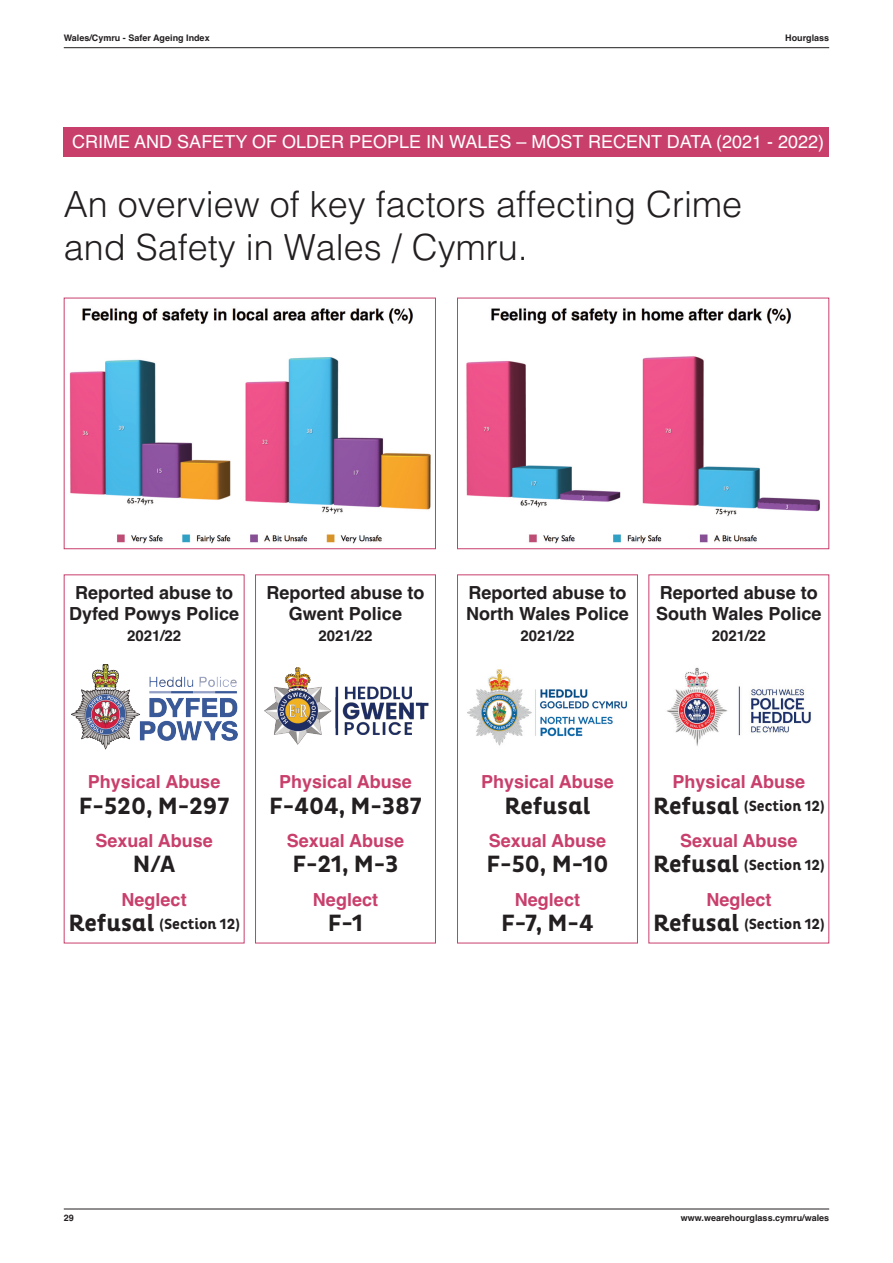
<style>
.page{position:relative;width:893px;height:1263px;background:#fff}
.page>*{position:absolute;margin:0;border:0;box-sizing:border-box;transform-origin:0 0}
.t1{font:300 36px/43.2px "Helvetica";color:#231f20}
.t2{font:700 24px "Pluto Cond";color:#231f20}
.t3{font:700 18px "Helvetica";color:#c93f6c}
.t4{font:700 18px/21px "Helvetica";color:#231f20;text-align:center}
.t5{font:18px "Helvetica";color:#fff}
.t6{font:700 15px "Pluto Cond";color:#231f20}
.t7{font:700 15px "Helvetica";color:#231f20}
.t8{font:700 9px "Helvetica";color:#231f20}
.s1{font-size:24px}
</style>
<div class="page">
<hr style="left:64px;top:47px;width:765px;height:1px;background:#231f20">
<hr style="left:64px;top:1209px;width:765px;height:1px;background:#231f20">
<img style="left:69px;top:308px;width:362px;height:236px">
<div style="left:64px;top:298px;width:372px;height:251px;border:1px solid #c93f6c"></div>
<div style="left:64px;top:128px;width:765px;height:29px;background:#c93f6c"></div>
<img style="left:466px;top:308px;width:354px;height:236px">
<div style="left:457px;top:298px;width:372px;height:251px;border:1px solid #c93f6c"></div>
<img style="left:71px;top:664px;width:166px;height:85px">
<div style="left:255px;top:574px;width:181px;height:369px;border:1px solid #c93f6c"></div>
<img style="left:264px;top:667px;width:164px;height:78px">
<div style="left:457px;top:574px;width:181px;height:369px;border:1px solid #c93f6c"></div>
<img style="left:467px;top:669px;width:160px;height:77px">
<img style="left:667px;top:667px;width:144px;height:79px">
<p class="t8" style="left:64px;top:33px;width:147px">Wales/Cymru - Safer Ageing Index</p>
<p class="t8" style="left:785px;top:33px;width:46px">Hourglass</p>
<p class="t5" style="left:72px;top:131px;width:753px">CRIME AND SAFETY OF OLDER PEOPLE IN WALES – MOST RECENT DATA (2021 - 2022)</p>
<h1 class="t1" style="left:64px;top:180px;width:680px">An overview of key factors affecting Crime and Safety in Wales / Cymru.</h1>
<p class="t4" style="left:69px;top:582px;width:172px">Reported abuse to<br>Dyfed Powys Police</p>
<p class="t7" style="left:127px;top:627px;width:56px">2021/22</p>
<p class="t4" style="left:266px;top:582px;width:160px">Reported abuse to<br>Gwent Police</p>
<p class="t7" style="left:318px;top:627px;width:56px">2021/22</p>
<p class="t4" style="left:466px;top:582px;width:164px;text-align:left">Reported abuse to<br>North Wales Police</p>
<p class="t7" style="left:520px;top:627px;width:56px">2021/22</p>
<p class="t4" style="left:656px;top:582px;width:167px;text-align:left">Reported abuse to<br>South Wales Police</p>
<p class="t7" style="left:712px;top:627px;width:56px">2021/22</p>
<p class="t3" style="left:88px;top:771px;width:134px">Physical Abuse</p>
<h2 class="t2" style="left:79px;top:797px;width:152px">F-520, M-297</h2>
<p class="t3" style="left:95px;top:830px;width:119px">Sexual Abuse</p>
<h2 class="t2" style="left:133px;top:855px;width:44px">N/A</h2>
<p class="t3" style="left:122px;top:889px;width:67px">Neglect</p>
<p class="t6" style="left:68px;top:918px;width:173px"><span class="s1">Refusal</span> (Section 12)</p>
<p class="t3" style="left:279px;top:771px;width:134px">Physical Abuse</p>
<h2 class="t2" style="left:269px;top:797px;width:154px">F-404, M-387</h2>
<p class="t3" style="left:287px;top:830px;width:119px">Sexual Abuse</p>
<h2 class="t2" style="left:293px;top:855px;width:107px">F-21, M-3</h2>
<p class="t3" style="left:313px;top:889px;width:67px">Neglect</p>
<h2 class="t2" style="left:328px;top:914px;width:37px">F-1</h2>
<p class="t3" style="left:481px;top:771px;width:134px">Physical Abuse</p>
<h2 class="t2" style="left:504px;top:797px;width:88px">Refusal</h2>
<p class="t3" style="left:489px;top:830px;width:119px">Sexual Abuse</p>
<h2 class="t2" style="left:486px;top:855px;width:123px">F-50, M-10</h2>
<p class="t3" style="left:515px;top:889px;width:67px">Neglect</p>
<h2 class="t2" style="left:501px;top:914px;width:94px">F-7, M-4</h2>
<p class="t3" style="left:673px;top:771px;width:134px">Physical Abuse</p>
<p class="t6" style="left:653px;top:801px;width:173px"><span class="s1">Refusal</span> (Section 12)</p>
<p class="t3" style="left:680px;top:830px;width:119px">Sexual Abuse</p>
<p class="t6" style="left:653px;top:859px;width:173px"><span class="s1">Refusal</span> (Section 12)</p>
<p class="t3" style="left:706px;top:889px;width:67px">Neglect</p>
<p class="t6" style="left:653px;top:918px;width:173px"><span class="s1">Refusal</span> (Section 12)</p>
<p class="t8" style="left:64px;top:1212px;width:12px">29</p>
<p class="t8" style="left:681px;top:1212px;width:150px">www.wearehourglass.cymru/wales</p>
</div>
